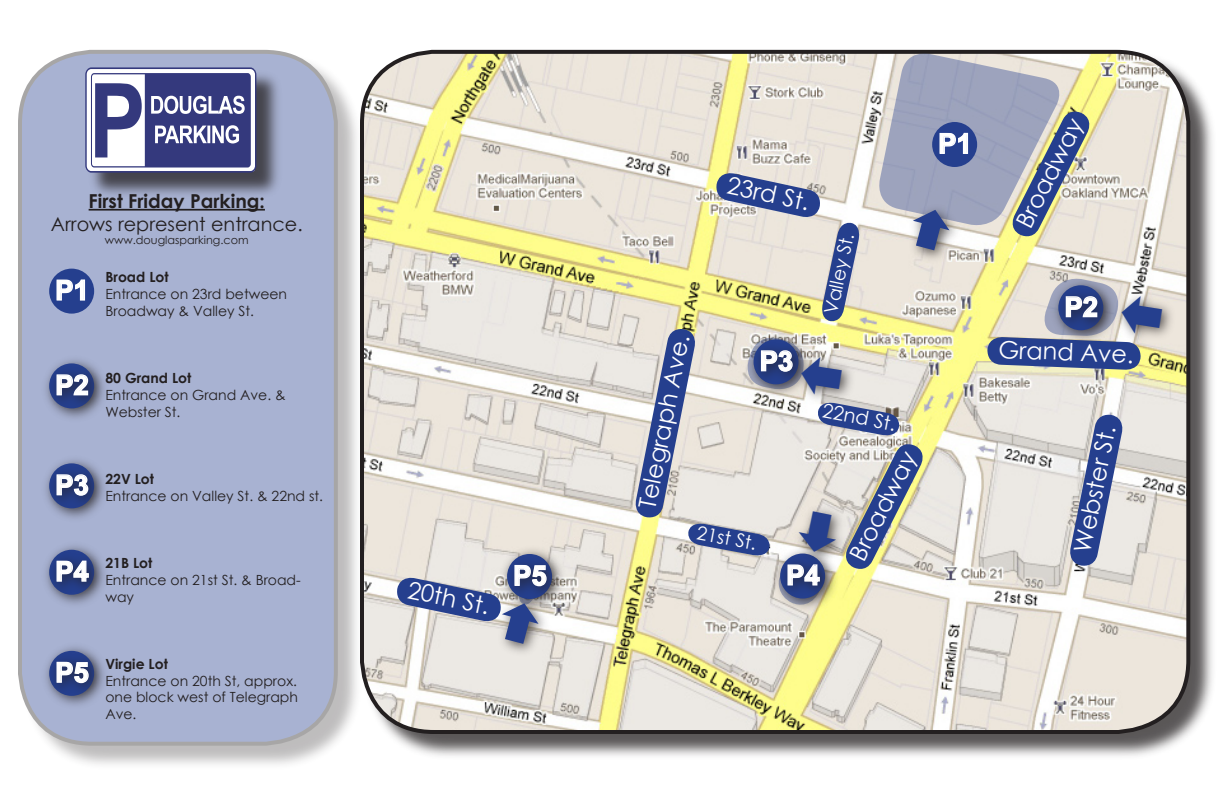
<style>
.page{position:relative;width:1224px;height:792px;background:#fff}
.page>*{position:absolute;margin:0;border:0;box-sizing:border-box;transform-origin:0 0}
.t1{font:700 27.4px "Arial";color:#fff}
.t2{font:24px "Century Gothic";color:#fff}
.t3{font:19.6px "Century Gothic";color:#fff}
.t4{font:19.2px "Century Gothic";color:#231f20}
.t5{font:700 19.2px "Century Gothic";color:#231f20}
.t6{font:18.8px "Century Gothic";color:#fff}
.t7{font:14px/16.8px "Century Gothic";color:#231f20}
.t8{font:700 14px "Century Gothic";color:#231f20}
.t9{font:11.2px "Century Gothic";color:#231f20}
</style>
<div class="page">
<div style="left:20px;top:52px;width:344px;height:720px;background:#231f20;opacity:.75"></div>
<div style="left:20px;top:52px;width:316px;height:692px;background:#a8b2d2;border-radius:72px"></div>
<div style="left:18px;top:50px;width:320px;height:696px;border:4px solid #231f20;border-radius:72px"></div>
<div style="left:87px;top:69px;width:196px;height:130px;background:#231f20;opacity:.75"></div>
<svg style="left:85px;top:67px;width:171px;height:106px;background:#7e81ac"></svg>
<hr style="left:89px;top:209px;width:176px;height:2px;background:#231f20">
<div style="left:362px;top:52px;width:855px;height:708px;background:#231f20;opacity:.75"></div>
<img style="left:362px;top:52px;width:826px;height:680px;border-radius:72px">
<div style="left:360px;top:50px;width:830px;height:684px;border:4px solid #231f20;border-radius:72px"></div>
<div style="left:771px;top:544px;width:69px;height:70px;background:#231f20;opacity:.75"></div>
<div style="left:498px;top:545px;width:69px;height:69px;background:#231f20;opacity:.75"></div>
<div style="left:504px;top:555px;width:58px;height:46px;background:#231f20;opacity:.75"></div>
<div style="left:1114px;top:289px;width:64px;height:57px;background:#231f20;opacity:.75"></div>
<div style="left:495px;top:596px;width:57px;height:63px;background:#231f20;opacity:.75"></div>
<div style="left:49px;top:269px;width:45px;height:45px;background:#253f8e;border-radius:50%"></div>
<svg style="left:56px;top:279px;width:30px;height:22px"></svg>
<div style="left:40px;top:354px;width:69px;height:69px;background:#231f20;opacity:.75"></div>
<div style="left:46px;top:364px;width:57px;height:47px;background:#231f20;opacity:.75"></div>
<svg style="left:56px;top:373px;width:33px;height:23px"></svg>
<div style="left:40px;top:454px;width:69px;height:69px;background:#231f20;opacity:.75"></div>
<div style="left:46px;top:464px;width:58px;height:47px;background:#231f20;opacity:.75"></div>
<svg style="left:56px;top:473px;width:33px;height:23px"></svg>
<div style="left:40px;top:541px;width:69px;height:69px;background:#231f20;opacity:.75"></div>
<div style="left:46px;top:551px;width:58px;height:45px;background:#231f20;opacity:.75"></div>
<svg style="left:56px;top:560px;width:34px;height:22px"></svg>
<div style="left:40px;top:642px;width:69px;height:69px;background:#231f20;opacity:.75"></div>
<div style="left:46px;top:652px;width:58px;height:46px;background:#231f20;opacity:.75"></div>
<svg style="left:56px;top:661px;width:33px;height:23px"></svg>
<svg style="left:633px;top:52px;width:531px;height:555px;background:#c8c8c3"></svg>
<svg style="left:394px;top:562px;width:153px;height:84px;background:#a4a9bb"></svg>
<p class="t5" style="left:89px;top:186px;width:178px">First Friday Parking:</p>
<p class="t4" style="left:51px;top:211px;width:253px">Arrows represent entrance.</p>
<p class="t9" style="left:105px;top:233px;width:145px">www.douglasparking.com</p>
<p class="t1" style="left:55px;top:272px;width:35px">P1</p>
<p class="t8" style="left:105px;top:267px;width:65px">Broad Lot</p>
<p class="t7" style="left:105px;top:285px;width:183px">Entrance on 23rd between<br>Broadway &amp; Valley St.</p>
<p class="t1" style="left:55px;top:367px;width:35px">P2</p>
<p class="t8" style="left:105px;top:367px;width:87px">80 Grand Lot</p>
<p class="t7" style="left:105px;top:386px;width:182px">Entrance on Grand Ave. &amp;<br>Webster St.</p>
<p class="t1" style="left:55px;top:467px;width:35px">P3</p>
<p class="t8" style="left:105px;top:468px;width:50px">22V Lot</p>
<p class="t7" style="left:105px;top:487px;width:219px">Entrance on Valley St. &amp; 22nd st.</p>
<p class="t1" style="left:55px;top:553px;width:35px">P4</p>
<p class="t8" style="left:105px;top:552px;width:49px">21B Lot</p>
<p class="t7" style="left:105px;top:571px;width:197px">Entrance on 21st St. &amp; Broad&shy;way</p>
<p class="t1" style="left:55px;top:654px;width:35px">P5</p>
<p class="t8" style="left:105px;top:653px;width:64px">Virgie Lot</p>
<p class="t7" style="left:105px;top:672px;width:194px;text-align:justify">Entrance on 20th St, approx. one block west of Telegraph Ave.</p>
<p class="t2" style="left:412px;top:573px;width:84px;rotate:12deg">20th St.</p>
<p class="t2" style="left:731px;top:168px;width:85px;rotate:12deg">23rd St.</p>
<p class="t2" style="left:631px;top:505px;width:178px;rotate:-79deg">Telegraph Ave.</p>
<p class="t1" style="left:760px;top:343px;width:35px">P3</p>
<p class="t6" style="left:700px;top:519px;width:62px;rotate:11deg">21st St.</p>
<p class="t6" style="left:818px;top:311px;width:84px;rotate:-78deg">Valley St.</p>
<p class="t3" style="left:826px;top:396px;width:76px;rotate:11deg">22nd St.</p>
<p class="t2" style="left:841px;top:551px;width:120px;rotate:-63deg">Broadway</p>
<p class="t1" style="left:513px;top:558px;width:35px">P5</p>
<p class="t1" style="left:786px;top:557px;width:35px">P4</p>
<p class="t1" style="left:938px;top:126px;width:35px">P1</p>
<p class="t2" style="left:1008px;top:218px;width:120px;rotate:-63deg">Broadway</p>
<p class="t1" style="left:1064px;top:289px;width:35px">P2</p>
<p class="t2" style="left:999px;top:333px;width:137px;rotate:2deg">Grand Ave.</p>
<p class="t2" style="left:1066px;top:549px;width:130px;rotate:-79deg">Webster St.</p>
</div>
